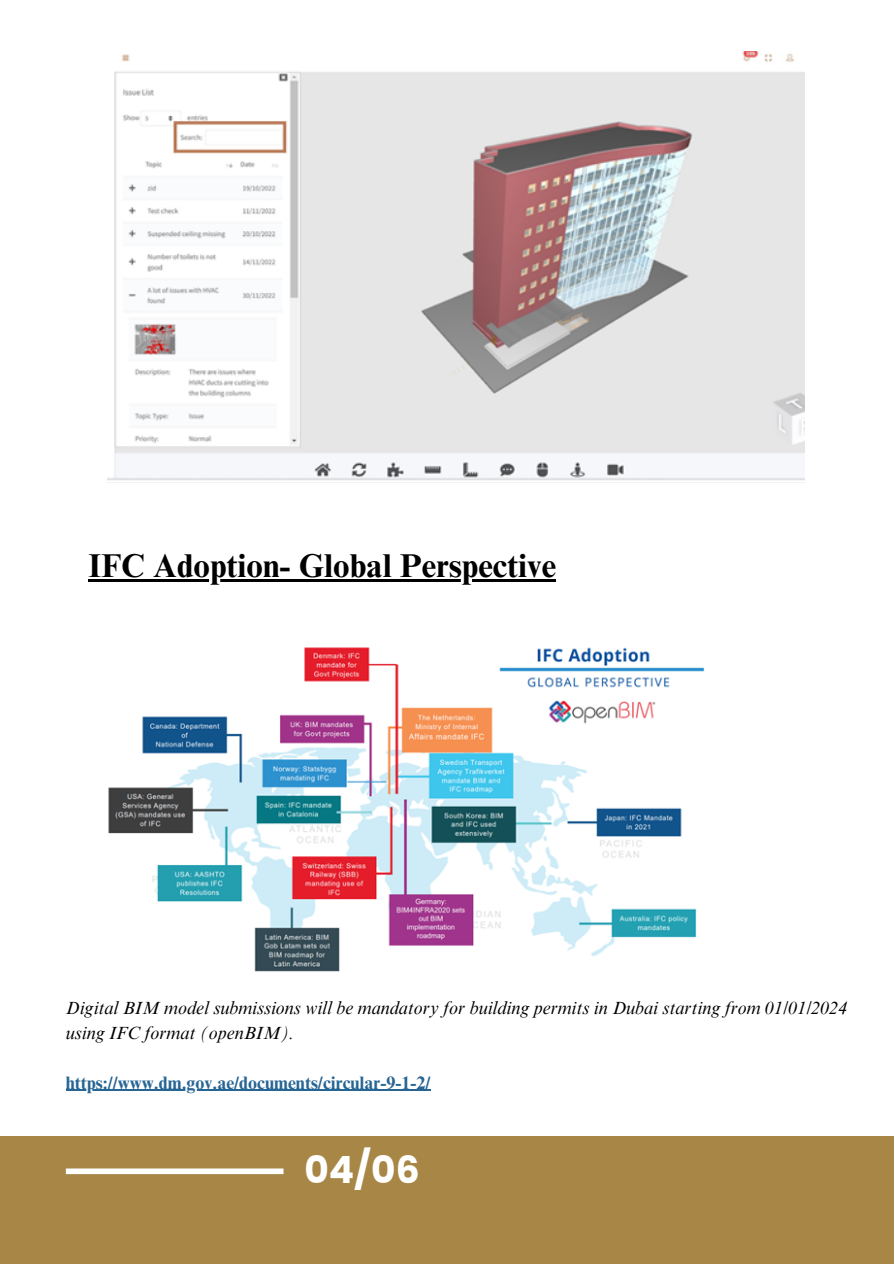
<style>
.page{position:relative;width:894px;height:1264px;background:#fff}
.page>*{position:absolute;margin:0;border:0;box-sizing:border-box;transform-origin:0 0}
.t1{font:700 37.5px "Poppins";color:#fff}
.t2{font:700 33px "Times NRMT Pro";color:#000}
.t3{font:italic 18px/24.8px "Times NRMT Pro";color:#000}
.t4{font:700 18px "Times NRMT Pro";color:#266594}
</style>
<div class="page">
<div style="left:0;top:1135px;width:893px;height:128px;background:#a88746"></div>
<div style="left:66px;top:1168px;width:217px;height:6px;background:#fff"></div>
<img style="left:108px;top:647px;width:597px;height:325px">
<hr style="left:89px;top:579px;width:467px;height:2px;background:#000">
<hr style="left:66px;top:1089px;width:364px;height:1px;background:#266594">
<img style="left:107px;top:52px;width:697px;height:431px">
<p class="t2" style="left:89px;top:553px;width:469px">IFC Adoption- Global Perspective</p>
<p class="t3" style="left:66px;top:997px;width:782px">Digital BIM model submissions will be mandatory for building permits in Dubai starting from 01/01/2024 using IFC format (openBIM).</p>
<h3 class="t4" style="left:66px;top:1075px;width:366px">https://www.dm.gov.ae/documents/circular-9-1-2/</h3>
<h2 class="t1" style="left:304px;top:1143px;width:117px">04/06</h2>
</div>
